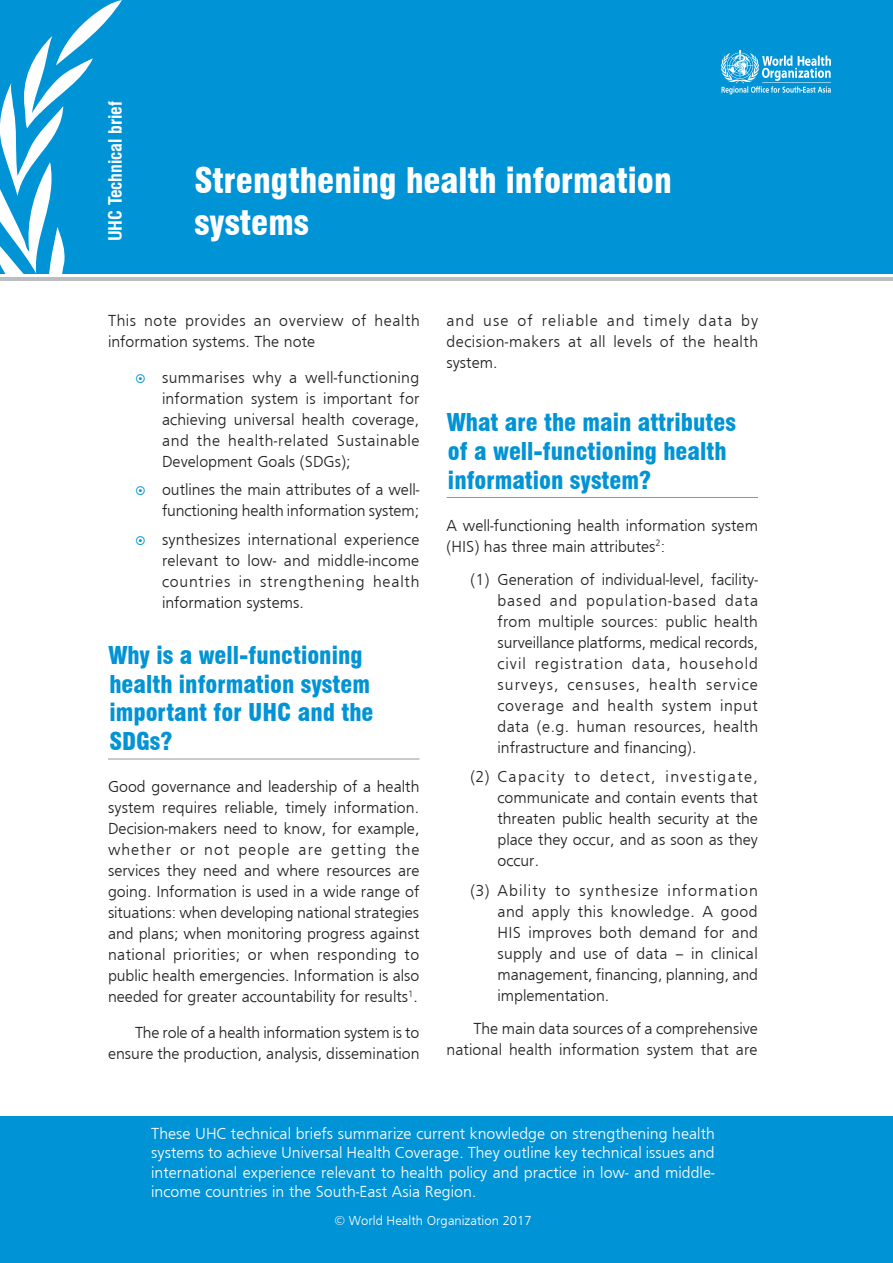
<style>
.page{position:relative;width:893px;height:1263px;background:#fff}
.page>*{position:absolute;margin:0;border:0;box-sizing:border-box;transform-origin:0 0}
.chap_head{font:900 condensed 34.5px/41.4px "Swiss 721 BT";color:#fff}
.head_1{font:900 condensed 24px/28.8px "Swiss 721 BT";color:#0093d5}
.chap_head-2{font:700 condensed 18px "Swiss 721 BT";color:#fff}
.first_para{font:300 16.5px/21px "Frugal Sans";color:#231f20;text-align:justify}
.Intro{font:300 16.5px/19.5px "Frugal Sans";color:#fff;text-align:justify}
.body_text{font:300 16.5px/21px "Frugal Sans";color:#231f20;text-align:right}
.first_para-2{font:300 16.5px/21px "Frugal Sans";letter-spacing:.035em;color:#231f20}
.Intro-2{font:300 13.5px "Frugal Sans";color:#fff}
</style>
<div class="page">
<hr style="left:108px;top:759px;width:311px;height:1px;background:#939598">
<hr style="left:446px;top:497px;width:312px;height:1px;background:#939598">
<div style="left:0;top:0;width:893px;height:274px;background:#0093d5"></div>
<img style="left:721px;top:50px;width:109px;height:45px">
<svg style="left:0;top:0;width:122px;height:281px"></svg>
<hr style="left:0;top:277px;width:893px;height:3px;background:#bcbdc0">
<div style="left:0;top:1116px;width:893px;height:147px;background:#0093d5"></div>
<p class="chap_head-2" style="left:104px;top:241px;width:142px;rotate:-90deg">UHC Technical brief</p>
<p class="chap_head" style="left:194px;top:160px;width:479px">Strengthening health information systems</p>
<p class="first_para-2" style="left:108px;top:309px;width:313px">This note provides an overview of health information systems. The note</p>
<p class="first_para" style="left:162px;top:367px;width:259px">summarises why a well-functioning information system is important for achieving universal health coverage, and the health-related Sustainable Development Goals (SDGs);</p>
<p class="first_para" style="left:162px;top:479px;width:259px">outlines the main attributes of a well&shy;functioning health information system;</p>
<p class="first_para" style="left:162px;top:529px;width:259px">synthesizes international experience relevant to low- and middle-income countries in strengthening health information systems.</p>
<p class="head_1" style="left:108px;top:641px;width:267px">Why is a well-functioning health information system important for UHC and the<br>SDGs?</p>
<p class="first_para" style="left:108px;top:776px;width:313px">Good governance and leadership of a health system requires reliable, timely information.<br>Decision-makers need to know, for example, whether or not people are getting the services they need and where resources are going. Information is used in a wide range of situations: when developing national strategies and plans; when monitoring progress against national priorities; or when responding to public health emergencies. Information is also needed for greater accountability for results<sup>1</sup>.</p>
<p class="body_text" style="left:108px;top:1022px;width:313px">The role of a health information system is to ensure the production, analysis, dissemination</p>
<p class="body_text" style="left:446px;top:309px;width:313px;text-align:justify">and use of reliable and timely data by decision-makers at all levels of the health system.</p>
<p class="head_1" style="left:446px;top:408px;width:291px">What are the main attributes of a well-functioning health information system?</p>
<p class="first_para" style="left:446px;top:515px;width:313px">A well-functioning health information system (HIS) has three main attributes<sup>2</sup>:</p>
<p class="first_para" style="left:497px;top:568px;width:262px;text-indent:-27px">(1) Generation of individual-level, facility&shy;based and population-based data from multiple sources: public health surveillance platforms, medical records, civil registration data, household surveys, censuses, health service coverage and health system input data (e.g. human resources, health infrastructure and financing).</p>
<p class="first_para" style="left:497px;top:766px;width:262px;text-indent:-27px">(2) Capacity to detect, investigate, communicate and contain events that threaten public health security at the place they occur, and as soon as they occur.</p>
<p class="first_para" style="left:497px;top:880px;width:262px;text-indent:-27px">(3) Ability to synthesize information and apply this knowledge. A good HIS improves both demand for and supply and use of data – in clinical management, financing, planning, and implementation.</p>
<p class="body_text" style="left:446px;top:1018px;width:313px">The main data sources of a comprehensive national health information system that are</p>
<p class="Intro" style="left:151px;top:1123px;width:565px">These UHC technical briefs summarize current knowledge on strengthening health systems to achieve Universal Health Coverage. They outline key technical issues and international experience relevant to health policy and practice in low- and middle&shy;income countries in the South-East Asia Region.</p>
<p class="Intro-2" style="left:334px;top:1213px;width:199px">© World Health Organization 2017</p>
</div>
